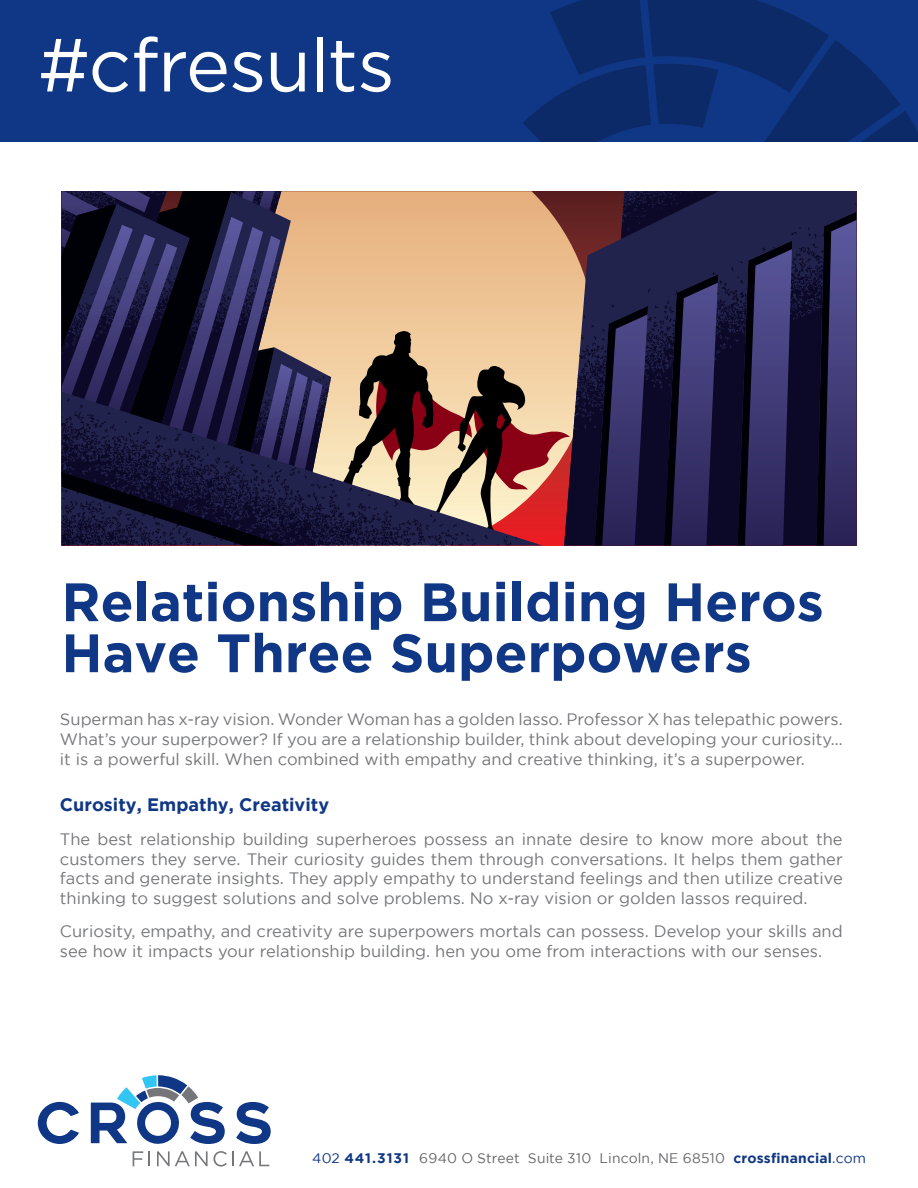
<style>
.page{position:relative;width:918px;height:1188px;background:#fff}
.page>*{position:absolute;margin:0;border:0;box-sizing:border-box;transform-origin:0 0}
.t1{font:75px "Gotham";letter-spacing:-.015em;color:#fff}
.t2{font:700 54px/51px "Gotham";color:#103785}
.t3{font:700 18px "Gotham";color:#103785}
.t4{font:16.5px/19.8px "Gotham";color:#757679;text-align:justify}
.t5{font:13.8px "Gotham";letter-spacing:.01em;color:#67676a}
.s1{color:#103785}
.s2{font-weight:700;color:#103785}
</style>
<div class="page">
<div style="left:0;top:0;width:918px;height:141px;background:#103785"></div>
<svg style="left:523px;top:0;width:395px;height:141px"></svg>
<svg style="left:38px;top:1102px;width:41px;height:42px"></svg>
<svg style="left:236px;top:1102px;width:35px;height:42px"></svg>
<svg style="left:91px;top:1075px;width:134px;height:69px"></svg>
<svg style="left:133px;top:1151px;width:10px;height:15px"></svg>
<svg style="left:149px;top:1151px;width:1px;height:15px"></svg>
<svg style="left:157px;top:1151px;width:112px;height:16px"></svg>
<svg style="left:331px;top:191px;width:233px;height:355px"></svg>
<svg style="left:337px;top:331px;width:227px;height:209px"></svg>
<svg style="left:331px;top:392px;width:211px;height:154px"></svg>
<svg style="left:331px;top:397px;width:186px;height:149px"></svg>
<svg style="left:564px;top:191px;width:292px;height:13px;fill:#22234c"></svg>
<svg style="left:564px;top:204px;width:292px;height:342px"></svg>
<svg style="left:595px;top:212px;width:261px;height:334px"></svg>
<svg style="left:62px;top:191px;width:269px;height:355px"></svg>
<p class="t1" style="left:38px;top:23px;width:359px">#cfresults</p>
<p class="t2" style="left:62px;top:575px;width:764px">Relationship Building Heros<br>Have Three Superpowers</p>
<p class="t4" style="left:60px;top:709px;width:784px">Superman has x-ray vision. Wonder Woman has a golden lasso. Professor X has telepathic powers.<br>What’s your superpower? If you are a relationship builder, think about developing your curiosity… it is a powerful skill. When combined with empathy and creative thinking, it’s a superpower.</p>
<p class="t3" style="left:60px;top:795px;width:271px">Curosity, Empathy, Creativity</p>
<p class="t4" style="left:60px;top:829px;width:784px">The best relationship building superheroes possess an innate desire to know more about the customers they serve. Their curiosity guides them through conversations. It helps them gather facts and generate insights. They apply empathy to understand feelings and then utilize creative thinking to suggest solutions and solve problems. No x-ray vision or golden lassos required.</p>
<p class="t4" style="left:60px;top:921px;width:784px">Curiosity, empathy, and creativity are superpowers mortals can possess. Develop your skills and see how it impacts your relationship building. hen you ome from interactions with our senses.</p>
<p class="t5" style="left:312px;top:1151px;width:555px"><span class="s1">402</span> <span class="s2">441.3131</span> 6940 O Street Suite 310 Lincoln, NE 68510 <span class="s2">crossfinancial</span><span class="s1">.com</span></p>
</div>
